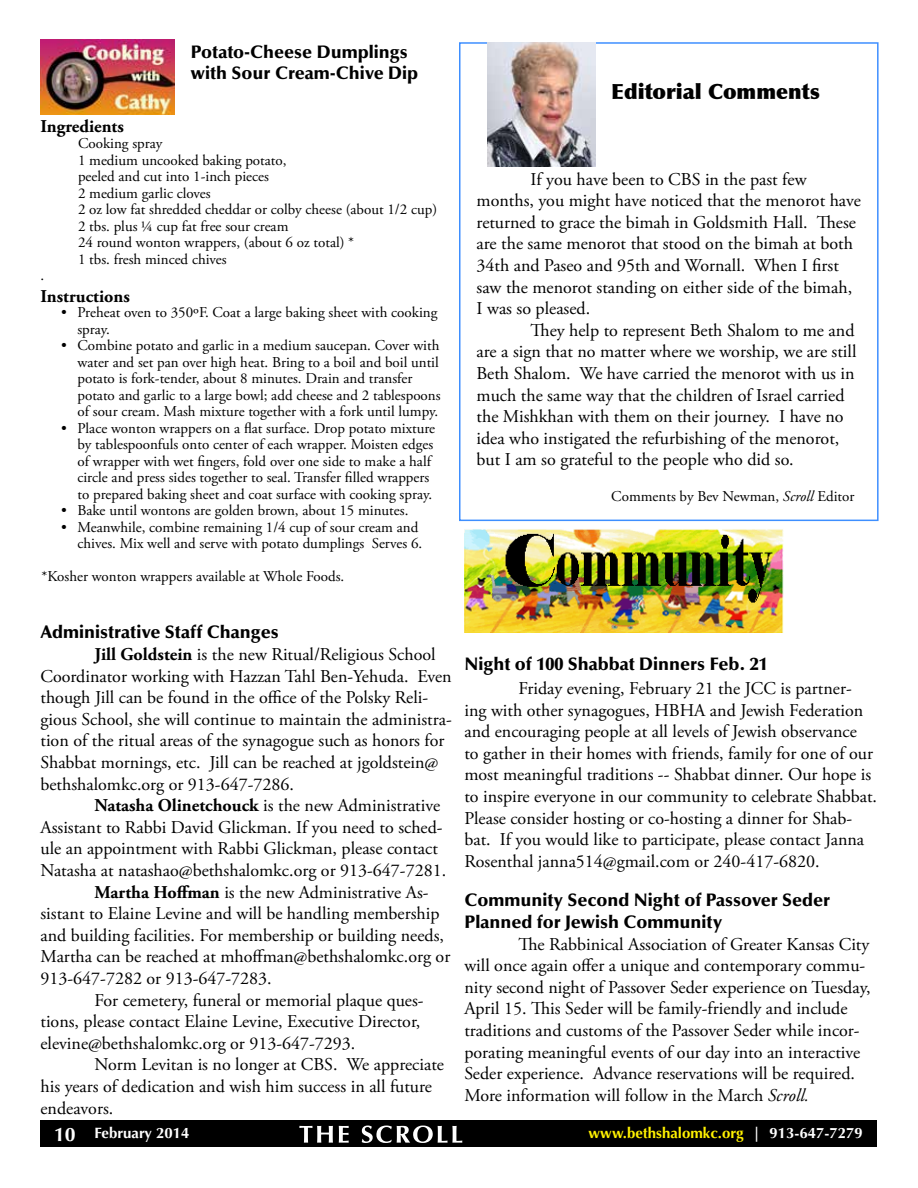
<style>
.page{position:relative;width:918px;height:1188px;background:#fff}
.page>*{position:absolute;margin:0;border:0;box-sizing:border-box;transform-origin:0 0}
.t1{font:900 21px "Optima LT Std";color:#000}
.t2{font:18px/21.6px "Adobe Garamond Pro";color:#000}
.t3{font:900 18px/21.6px "Optima LT Std";color:#000}
.t4{font:700 18px "Adobe Garamond Pro";color:#000}
.t5{font:15px/16.5px "Adobe Garamond Pro";color:#000}
.t6{font:700 15px "Optima LT Std";color:#fff200}
.t7{font:700 15px "Optima LT Std";color:#fff}
.s1{font-style:italic}
.s2{font-weight:700}
.s3{font-size:19.5px}
.s4{color:#fff}
</style>
<div class="page">
<div style="left:40px;top:1120px;width:838px;height:28px;background:#000"></div>
<svg style="left:299px;top:1126px;width:34px;height:17px"></svg>
<svg style="left:339px;top:1126px;width:10px;height:17px"></svg>
<svg style="left:362px;top:1126px;width:100px;height:17px"></svg>
<img style="left:41px;top:40px;width:133px;height:74px">
<div style="left:459px;top:42px;width:420px;height:479px;border:2px solid #3e8fff"></div>
<img style="left:488px;top:42px;width:108px;height:125px">
<img style="left:464px;top:529px;width:319px;height:104px">
<p class="t3" style="left:191px;top:41px;width:229px">Potato-Cheese Dumplings with Sour Cream-Chive Dip</p>
<p class="t4" style="left:41px;top:116px;width:85px">Ingredients</p>
<p class="t5" style="left:78px;top:136px;width:361px">Cooking spray<br>1 medium uncooked baking potato,<br>peeled and cut into 1-inch pieces<br>2 medium garlic cloves<br>2 oz low fat shredded cheddar or colby cheese (about 1/2 cup)<br>2 tbs. plus ¼ cup fat free sour cream<br>24 round wonton wrappers, (about 6 oz total) *<br>1 tbs. fresh minced chives</p>
<p class="t5" style="left:41px;top:268px;width:5px">.</p>
<p class="t4" style="left:41px;top:286px;width:91px">Instructions</p>
<p class="t5" style="left:77px;top:305px;width:361px;text-indent:-16px">• Preheat oven to 350ºF. Coat a large baking sheet with cooking spray.</p>
<p class="t5" style="left:77px;top:338px;width:365px;text-indent:-16px">• Combine potato and garlic in a medium saucepan. Cover with water and set pan over high heat. Bring to a boil and boil until potato is fork-tender, about 8 minutes. Drain and transfer potato and garlic to a large bowl; add cheese and 2 tablespoons of sour cream. Mash mixture together with a fork until lumpy.</p>
<p class="t5" style="left:77px;top:420px;width:359px;text-indent:-16px">• Place wonton wrappers on a flat surface. Drop potato mixture by tablespoonfuls onto center of each wrapper. Moisten edges of wrapper with wet fingers, fold over one side to make a half circle and press sides together to seal. Transfer filled wrappers to prepared baking sheet and coat surface with cooking spray.</p>
<p class="t5" style="left:61px;top:503px;width:349px">• Bake until wontons are golden brown, about 15 minutes.</p>
<p class="t5" style="left:61px;top:519px;width:363px;text-align:right">• Meanwhile, combine remaining 1/4 cup of sour cream and chives. Mix well and serve with potato dumplings Serves 6.</p>
<p class="t5" style="left:41px;top:569px;width:304px">*Kosher wonton wrappers available at Whole Foods.</p>
<p class="t1" style="left:611px;top:79px;width:210px">Editorial Comments</p>
<p class="t2" style="left:477px;top:169px;width:386px;text-indent:54px">If you have been to CBS in the past few months, you might have noticed that the menorot have returned to grace the bimah in Goldsmith Hall. These are the same menorot that stood on the bimah at both 34th and Paseo and 95th and Wornall. When I first saw the menorot standing on either side of the bimah, I was so pleased.</p>
<p class="t2" style="left:477px;top:320px;width:381px;text-indent:54px">They help to represent Beth Shalom to me and are a sign that no matter where we worship, we are still Beth Shalom. We have carried the menorot with us in much the same way that the children of Israel carried the Mishkhan with them on their journey. I have no idea who instigated the refurbishing of the menorot, but I am so grateful to the people who did so.</p>
<p class="t5" style="left:611px;top:488px;width:245px">Comments by Bev Newman, <span class="s1">Scroll</span> Editor</p>
<p class="t3" style="left:41px;top:622px;width:240px">Administrative Staff Changes</p>
<p class="t2" style="left:41px;top:644px;width:413px;text-indent:54px"><span class="s2">Jill Goldstein</span> is the new Ritual/Religious School Coordinator working with Hazzan Tahl Ben-Yehuda. Even though Jill can be found in the office of the Polsky Reli&shy;gious School, she will continue to maintain the administra&shy;tion of the ritual areas of the synagogue such as honors for Shabbat mornings, etc. Jill can be reached at jgoldstein@ bethshalomkc.org or 913-647-7286.</p>
<p class="t2" style="left:95px;top:795px;width:347px"><span class="s2">Natasha Olinetchouck</span> is the new Administrative</p>
<p class="t2" style="left:41px;top:817px;width:404px">Assistant to Rabbi David Glickman. If you need to sched-</p>
<p class="t2" style="left:41px;top:839px;width:399px">ule an appointment with Rabbi Glickman, please contact</p>
<p class="t2" style="left:41px;top:860px;width:407px">Natasha at natashao@bethshalomkc.org or 913-647-7281.</p>
<p class="t2" style="left:95px;top:882px;width:336px"><span class="s2">Martha Hoffman</span> is the new Administrative As-</p>
<p class="t2" style="left:41px;top:903px;width:401px">sistant to Elaine Levine and will be handling membership</p>
<p class="t2" style="left:41px;top:925px;width:405px">and building facilities. For membership or building needs,</p>
<p class="t2" style="left:41px;top:947px;width:411px">Martha can be reached at mhoffman@bethshalomkc.org or</p>
<p class="t2" style="left:41px;top:968px;width:233px">913-647-7282 or 913-647-7283.</p>
<p class="t2" style="left:95px;top:990px;width:331px">For cemetery, funeral or memorial plaque ques-</p>
<p class="t2" style="left:41px;top:1011px;width:381px">tions, please contact Elaine Levine, Executive Director,</p>
<p class="t2" style="left:41px;top:1033px;width:316px">elevine@bethshalomkc.org or 913-647-7293.</p>
<p class="t2" style="left:95px;top:1055px;width:351px">Norm Levitan is no longer at CBS. We appreciate</p>
<p class="t2" style="left:41px;top:1076px;width:393px">his years of dedication and wish him success in all future</p>
<p class="t2" style="left:41px;top:1098px;width:74px">endeavors.</p>
<p class="t3" style="left:464px;top:653px;width:305px">Night of 100 Shabbat Dinners Feb. 21</p>
<p class="t2" style="left:464px;top:678px;width:414px;text-indent:54px">Friday evening, February 21 the JCC is partner&shy;ing with other synagogues, HBHA and Jewish Federation and encouraging people at all levels of Jewish observance<br>to gather in their homes with friends, family for one of our most meaningful traditions -- Shabbat dinner. Our hope is to inspire everyone in our community to celebrate Shabbat.<br>Please consider hosting or co-hosting a dinner for Shab&shy;bat. If you would like to participate, please contact Janna Rosenthal janna514@gmail.com or 240-417-6820.</p>
<p class="t3" style="left:464px;top:890px;width:367px">Community Second Night of Passover Seder<br>Planned for Jewish Community</p>
<p class="t2" style="left:464px;top:934px;width:408px;text-indent:54px">The Rabbinical Association of Greater Kansas City will once again offer a unique and contemporary commu&shy;nity second night of Passover Seder experience on Tuesday, April 15. This Seder will be family-friendly and include traditions and customs of the Passover Seder while incor&shy;porating meaningful events of our day into an interactive Seder experience. Advance reservations will be required.<br>More information will follow in the March <span class="s1">Scroll.</span></p>
<p class="t7" style="left:54px;top:1124px;width:137px"><span class="s3">10</span> February 2014</p>
<p class="t6" style="left:589px;top:1124px;width:276px">www.bethshalomkc.org <span class="s4">| 913-647-7279</span></p>
</div>
